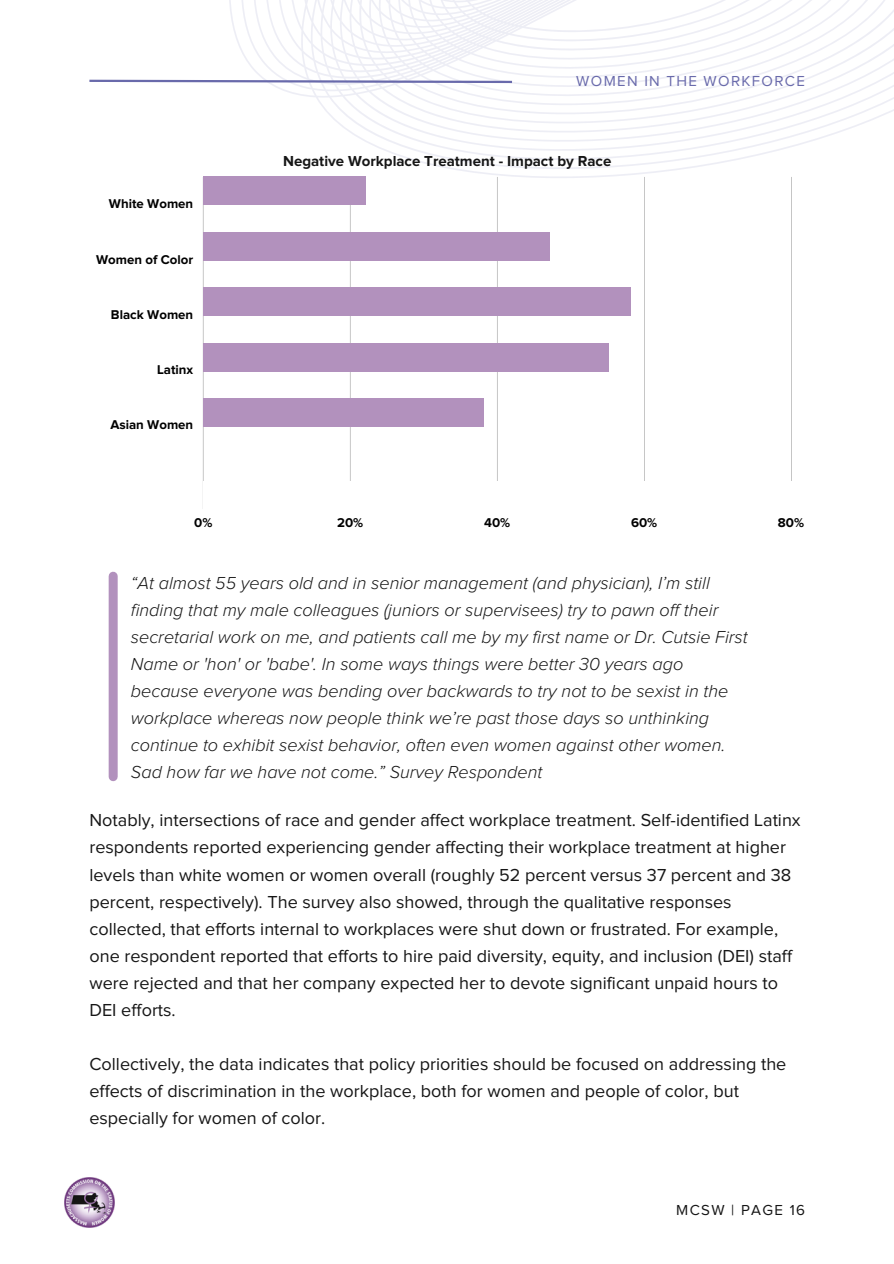
<style>
.page{position:relative;width:894px;height:1264px;background:#fff}
.page>*{position:absolute;margin:0;border:0;box-sizing:border-box;transform-origin:0 0}
.t1{font:18px/27px "Proxima Nova";color:#161616}
.t2{font:italic 300 18px/27px "Proxima Nova";color:#161616}
.t3{font:700 15px "Proxima Nova";color:#161616}
.t4{font:15px "Proxima Nova";letter-spacing:.09em;color:#696aab}
.t5{font:15px "Proxima Nova";letter-spacing:.09em;color:#161616}
.t6{font:700 13.2px "Proxima Nova";color:#000}
</style>
<div class="page">
<svg style="left:202px;top:0;width:691px;height:385px"></svg>
<svg style="left:89px;top:79px;width:425px;height:5px"></svg>
<img style="left:64px;top:1177px;width:51px;height:51px">
<div style="left:109px;top:576px;width:9px;height:200px;background:#b291bd"></div>
<hr style="left:203px;top:177px;width:1px;height:332px;background:#000">
<hr style="left:350px;top:177px;width:1px;height:332px;background:#000">
<hr style="left:497px;top:177px;width:1px;height:332px;background:#000">
<hr style="left:643px;top:177px;width:1px;height:332px;background:#000">
<hr style="left:790px;top:177px;width:1px;height:332px;background:#000">
<div style="left:203px;top:177px;width:163px;height:28px;background:#b291bd"></div>
<div style="left:203px;top:232px;width:346px;height:28px;background:#b291bd"></div>
<div style="left:203px;top:288px;width:427px;height:28px;background:#b291bd"></div>
<div style="left:203px;top:343px;width:405px;height:28px;background:#b291bd"></div>
<div style="left:203px;top:398px;width:280px;height:28px;background:#b291bd"></div>
<div style="left:203px;top:481px;width:589px;height:28px;background:#fff"></div>
<p class="t4" style="left:576px;top:74px;width:230px">WOMEN IN THE WORKFORCE</p>
<p class="t6" style="left:109px;top:198px;width:86px">White Women</p>
<p class="t6" style="left:96px;top:253px;width:98px">Women of Color</p>
<p class="t6" style="left:111px;top:308px;width:84px">Black Women</p>
<p class="t6" style="left:157px;top:364px;width:38px">Latinx</p>
<p class="t6" style="left:110px;top:419px;width:84px">Asian Women</p>
<p class="t3" style="left:283px;top:154px;width:329px">Negative Workplace Treatment - Impact by Race</p>
<p class="t6" style="left:194px;top:516px;width:20px">0%</p>
<p class="t6" style="left:337px;top:516px;width:28px">20%</p>
<p class="t6" style="left:484px;top:516px;width:28px">40%</p>
<p class="t6" style="left:630px;top:516px;width:28px">60%</p>
<p class="t6" style="left:777px;top:516px;width:28px">80%</p>
<p class="t2" style="left:131px;top:570px;width:618px">“At almost 55 years old and in senior management (and physician), I’m still finding that my male colleagues (juniors or supervisees) try to pawn off their secretarial work on me, and patients call me by my first name or Dr. Cutsie First Name or 'hon' or 'babe'. In some ways things were better 30 years ago because everyone was bending over backwards to try not to be sexist in the workplace whereas now people think we’re past those days so unthinking continue to exhibit sexist behavior, often even women against other women.<br>Sad how far we have not come.” Survey Respondent</p>
<p class="t1" style="left:89px;top:807px;width:712px">Notably, intersections of race and gender affect workplace treatment. Self-identified Latinx respondents reported experiencing gender affecting their workplace treatment at higher levels than white women or women overall (roughly 52 percent versus 37 percent and 38 percent, respectively). The survey also showed, through the qualitative responses collected, that efforts internal to workplaces were shut down or frustrated. For example, one respondent reported that efforts to hire paid diversity, equity, and inclusion (DEI) staff were rejected and that her company expected her to devote significant unpaid hours to DEI efforts.</p>
<p class="t1" style="left:89px;top:1051px;width:698px">Collectively, the data indicates that policy priorities should be focused on addressing the effects of discrimination in the workplace, both for women and people of color, but especially for women of color.</p>
<p class="t5" style="left:676px;top:1203px;width:130px">MCSW | PAGE 16</p>
</div>
